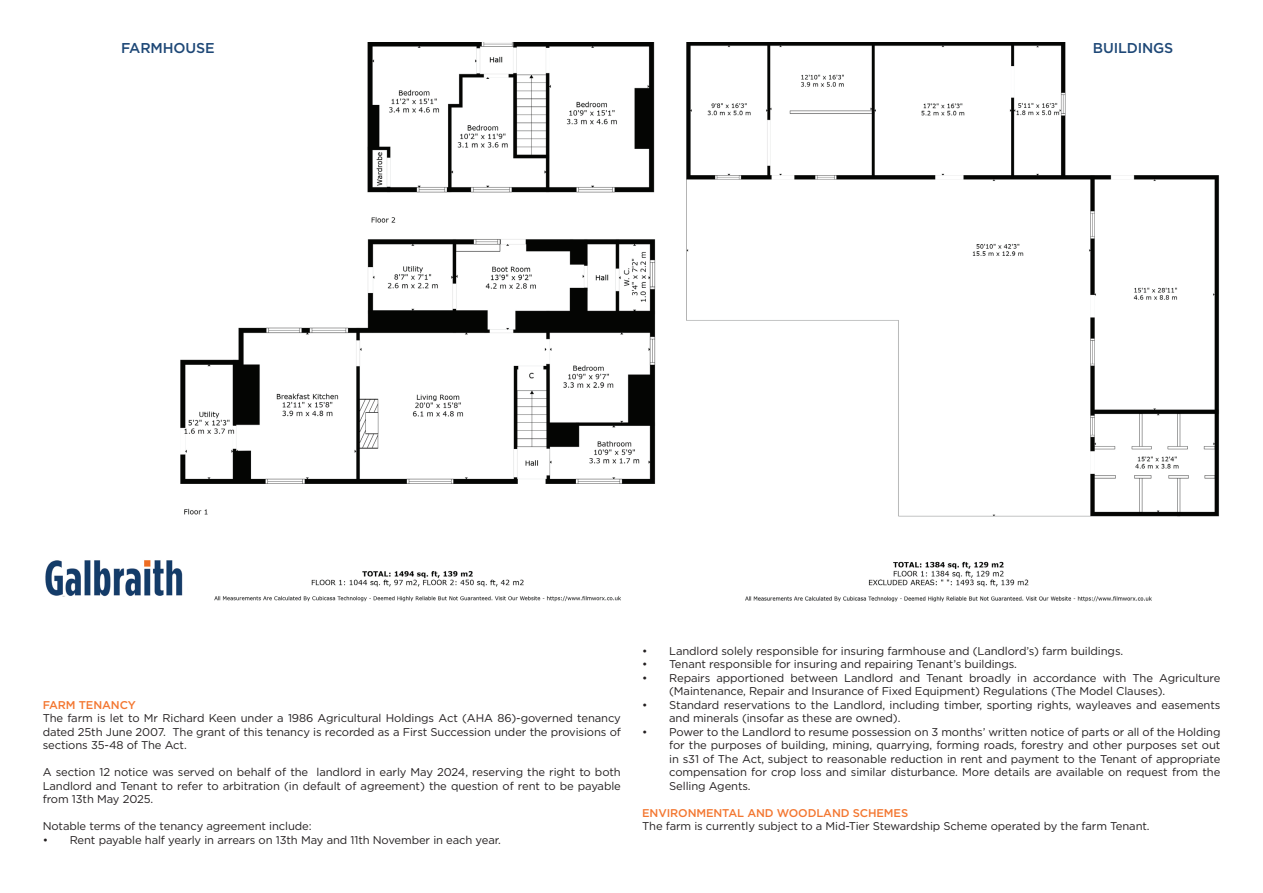
<style>
.page{position:relative;width:1263px;height:893px;background:#fff}
.page>*{position:absolute;margin:0;border:0;box-sizing:border-box;transform-origin:0 0}
.Headings_Text{font:500 14.25px "Gotham HTF";letter-spacing:-.01em;color:#1e4877}
.Body_Text{font:11.25px/13.5px "Gotham HTF";letter-spacing:-.01em;color:#231f20;text-align:justify}
.Headings_Text-2{font:500 11.25px "Gotham HTF";letter-spacing:-.01em;color:#f37731}
</style>
<div class="page">
<img style="left:45px;top:43px;width:611px;height:559px">
<img style="left:686px;top:43px;width:534px;height:474px">
<img style="left:745px;top:561px;width:407px;height:41px">
<p class="Headings_Text" style="left:121px;top:40px;width:95px">FARMHOUSE</p>
<p class="Headings_Text" style="left:1093px;top:40px;width:82px">BUILDINGS</p>
<p class="Headings_Text-2" style="left:43px;top:698px;width:95px">FARM TENANCY</p>
<p class="Body_Text" style="left:43px;top:711px;width:580px">The farm is let to Mr Richard Keen under a 1986 Agricultural Holdings Act (AHA 86)-governed tenancy dated 25th June 2007. The grant of this tenancy is recorded as a First Succession under the provisions of sections 35-48 of The Act.</p>
<p class="Body_Text" style="left:43px;top:765px;width:580px">A section 12 notice was served on behalf of the landlord in early May 2024, reserving the right to both Landlord and Tenant to refer to arbitration (in default of agreement) the question of rent to be payable from 13th May 2025.</p>
<p class="Body_Text" style="left:43px;top:819px;width:270px">Notable terms of the tenancy agreement include:</p>
<p class="Body_Text" style="left:43px;top:833px;width:460px">• Rent payable half yearly in arrears on 13th May and 11th November in each year.</p>
<p class="Body_Text" style="left:642px;top:644px;width:482px">• Landlord solely responsible for insuring farmhouse and (Landlord’s) farm buildings.</p>
<p class="Body_Text" style="left:642px;top:657px;width:376px">• Tenant responsible for insuring and repairing Tenant’s buildings.</p>
<p class="Body_Text" style="left:669px;top:671px;width:553px;text-indent:-27px">• Repairs apportioned between Landlord and Tenant broadly in accordance with The Agriculture (Maintenance, Repair and Insurance of Fixed Equipment) Regulations (The Model Clauses).</p>
<p class="Body_Text" style="left:669px;top:698px;width:553px;text-indent:-27px">• Standard reservations to the Landlord, including timber, sporting rights, wayleaves and easements and minerals (insofar as these are owned).</p>
<p class="Body_Text" style="left:669px;top:725px;width:553px;text-indent:-27px">• Power to the Landlord to resume possession on 3 months’ written notice of parts or all of the Holding for the purposes of building, mining, quarrying, forming roads, forestry and other purposes set out in s31 of The Act, subject to reasonable reduction in rent and payment to the Tenant of appropriate compensation for crop loss and similar disturbance. More details are available on request from the Selling Agents.</p>
<p class="Headings_Text-2" style="left:642px;top:806px;width:267px">ENVIRONMENTAL AND WOODLAND SCHEMES</p>
<p class="Body_Text" style="left:642px;top:819px;width:509px">The farm is currently subject to a Mid-Tier Stewardship Scheme operated by the farm Tenant.</p>
</div>
